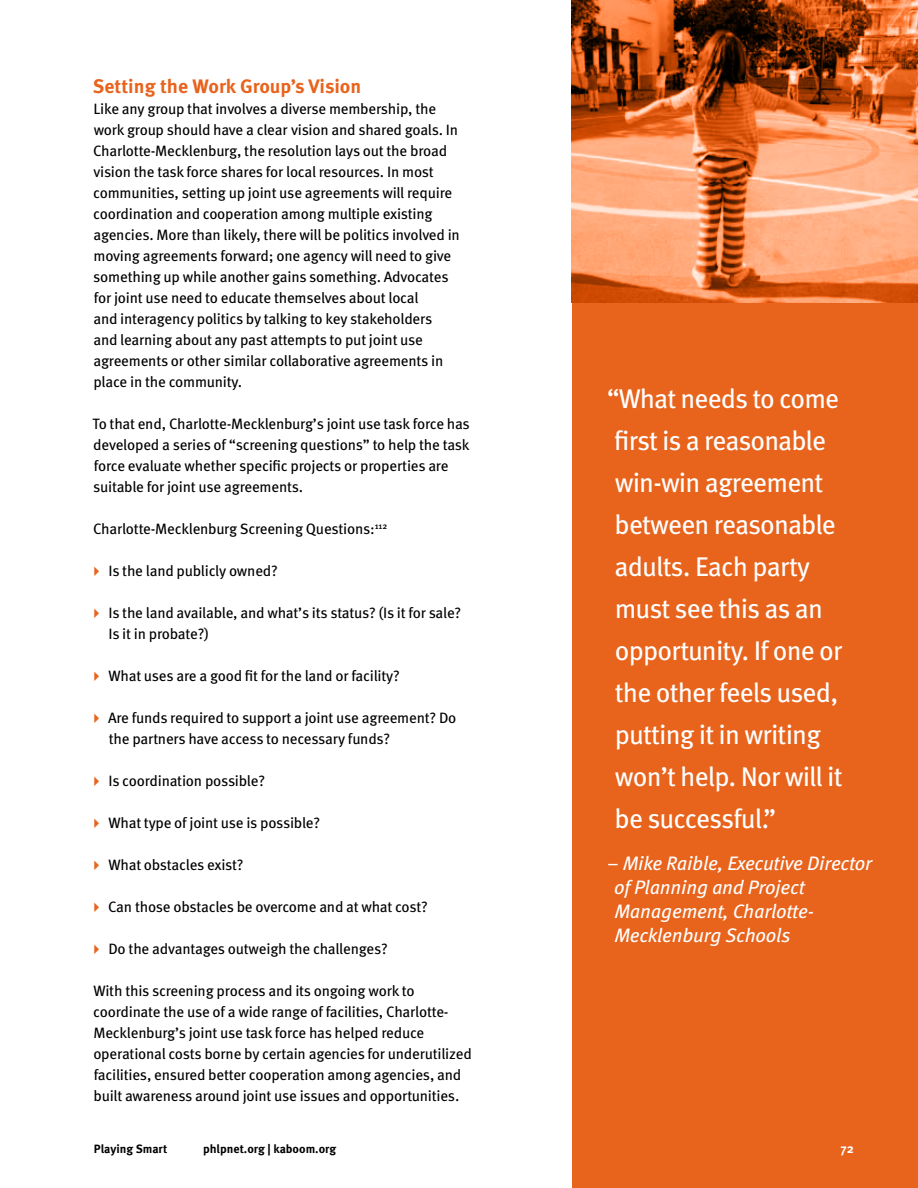
<style>
.page{position:relative;width:918px;height:1188px;background:#fff}
.page>*{position:absolute;margin:0;border:0;box-sizing:border-box;transform-origin:0 0}
.t1{font:27px/42px "Meta OT";letter-spacing:-.03em;color:#fff}
.t2{font:italic 19.5px/24px "Meta OT";letter-spacing:-.01em;color:#fff}
.t3{font:700 19.5px "Meta OT";color:#e8631b}
.t4{font:15px/21px "Meta OT";letter-spacing:-.015em;color:#000}
.t5{font:700 12.75px "Meta OT";color:#fff}
.t6{font:700 12px "Meta OT";color:#000}
</style>
<div class="page">
<div style="left:572px;top:0;width:346px;height:1188px;background:#e8631b"></div>
<svg style="left:572px;top:0;width:346px;height:303px;background:#d17746"></svg>
<h2 class="t3" style="left:93px;top:74px;width:270px">Setting the Work Group’s Vision</h2>
<p class="t4" style="left:93px;top:98px;width:368px">Like any group that involves a diverse membership, the work group should have a clear vision and shared goals. In Charlotte-Mecklenburg, the resolution lays out the broad vision the task force shares for local resources. In most communities, setting up joint use agreements will require coordination and cooperation among multiple existing agencies. More than likely, there will be politics involved in moving agreements forward; one agency will need to give something up while another gains something. Advocates for joint use need to educate themselves about local<br>and interagency politics by talking to key stakeholders and learning about any past attempts to put joint use agreements or other similar collaborative agreements in place in the community.</p>
<p class="t4" style="left:92px;top:413px;width:379px">To that end, Charlotte-Mecklenburg’s joint use task force has developed a series of “screening questions” to help the task force evaluate whether specific projects or properties are suitable for joint use agreements.</p>
<p class="t4" style="left:93px;top:518px;width:296px">Charlotte-Mecklenburg Screening Questions:<sup>112</sup></p>
<p class="t4" style="left:108px;top:560px;width:171px">Is the land publicly owned?</p>
<p class="t4" style="left:108px;top:602px;width:354px">Is the land available, and what’s its status? (Is it for sale?<br>Is it in probate?)</p>
<p class="t4" style="left:109px;top:665px;width:293px">What uses are a good fit for the land or facility?</p>
<p class="t4" style="left:108px;top:707px;width:350px">Are funds required to support a joint use agreement? Do the partners have access to necessary funds?</p>
<p class="t4" style="left:108px;top:770px;width:158px">Is coordination possible?</p>
<p class="t4" style="left:109px;top:812px;width:213px">What type of joint use is possible?</p>
<p class="t4" style="left:109px;top:854px;width:137px">What obstacles exist?</p>
<p class="t4" style="left:108px;top:896px;width:321px">Can those obstacles be overcome and at what cost?</p>
<p class="t4" style="left:108px;top:938px;width:281px">Do the advantages outweigh the challenges?</p>
<p class="t4" style="left:93px;top:980px;width:380px">With this screening process and its ongoing work to coordinate the use of a wide range of facilities, Charlotte-Mecklenburg’s joint use task force has helped reduce operational costs borne by certain agencies for underutilized facilities, ensured better cooperation among agencies, and built awareness around joint use issues and opportunities.</p>
<h1 class="t1" style="left:607px;top:378px;width:237px">“What needs to come first is a reasonable win-win agreement between reasonable adults. Each party must see this as an opportunity. If one or the other feels used, putting it in writing won’t help. Nor will it be successful.”</h1>
<h2 class="t2" style="left:614px;top:851px;width:260px;text-indent:-7px">– Mike Raible, Executive Director of Planning and Project<br>Management, Charlotte-<br>Mecklenburg Schools</h2>
<p class="t6" style="left:94px;top:1141px;width:75px">Playing Smart</p>
<p class="t6" style="left:203px;top:1141px;width:134px">phlpnet.org | kaboom.org</p>
<p class="t5" style="left:841px;top:1140px;width:15px">72</p>
</div>
